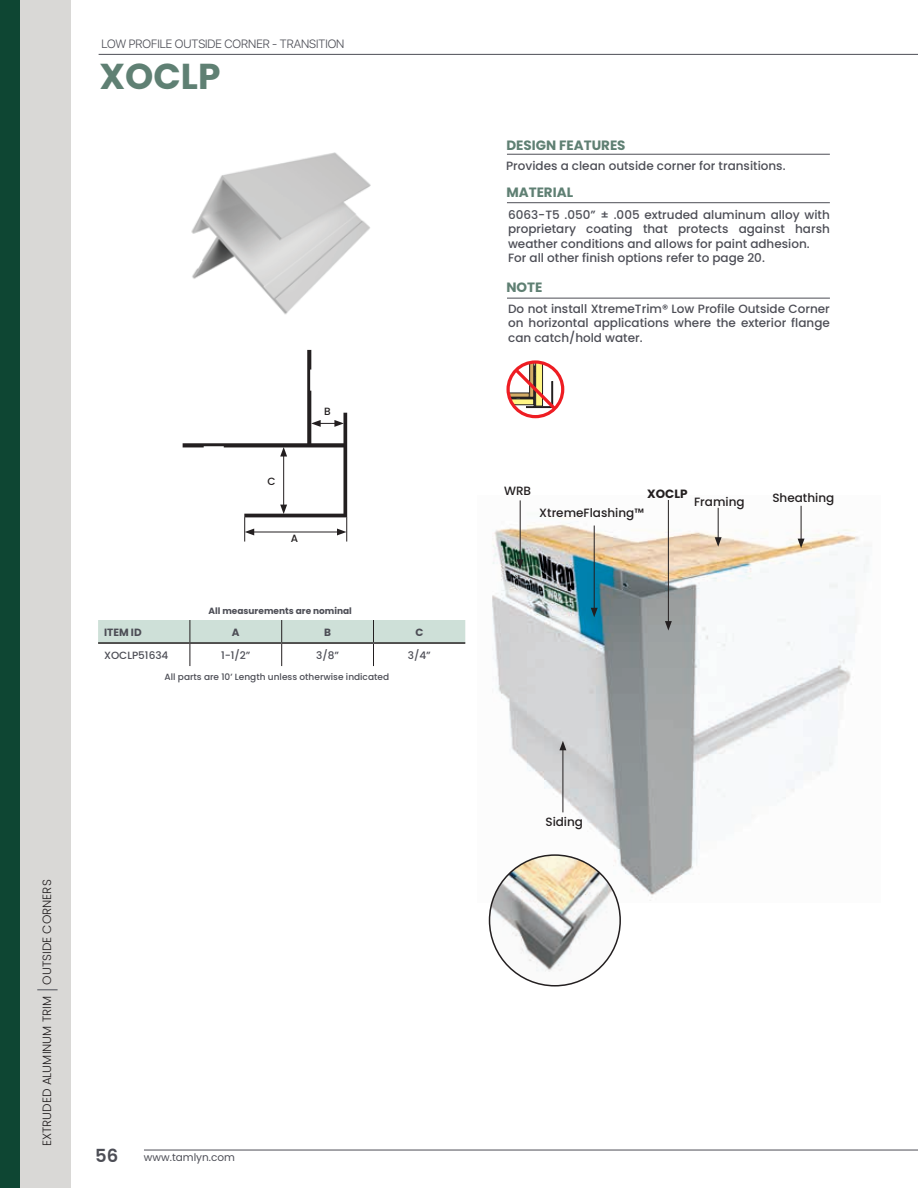
<style>
.page{position:relative;width:918px;height:1188px;background:#fff}
.page>*{position:absolute;margin:0;border:0;box-sizing:border-box;transform-origin:0 0}
.t1{font:700 36px "Poppins";color:#5f8073}
.t2{font:600 18px "Poppins";color:#4d4e56}
.t3{font:700 13.5px "Poppins";color:#5f8073}
.t4{font:500 12px/14.4px "Poppins";color:#4d4e56}
.t5{font:500 12px "Poppins";color:#231f20}
.t6{font:300 12px "Poppins";color:#231f20}
.t7{font:300 12px "SF Pro Display";color:#4d4e56}
.t8{font:700 12px "Poppins";color:#231f20}
.t9{font:500 10.5px "Poppins";color:#4d4e56}
.t10{font:10.5px "Poppins";color:#4d4e56}
.t11{font:700 10.5px "Poppins";color:#4d4e56}
.t12{font:500 10.5px "Poppins";color:#231f20}
.t13{font:500 9px "Poppins";color:#4d4e56}
.t14{font:700 9px "Poppins";color:#4d4e56}
</style>
<div class="page">
<div style="left:0;top:0;width:71px;height:1188px;background:#d9d8d6"></div>
<div style="left:0;top:0;width:20px;height:1188px;background:#0e4633"></div>
<hr style="left:144px;top:1150px;width:774px;height:1px;background:#4d4e56">
<hr style="left:99px;top:54px;width:819px;height:1px;background:#4d4e56">
<svg style="left:37px;top:989px;width:21px;height:1px"></svg>
<img style="left:191px;top:152px;width:180px;height:163px">
<svg style="left:183px;top:350px;width:164px;height:192px"></svg>
<svg style="left:98px;top:620px;width:367px;height:46px"></svg>
<hr style="left:98px;top:642px;width:92px;height:2px;background:#231f20">
<hr style="left:190px;top:642px;width:92px;height:2px;background:#231f20">
<hr style="left:282px;top:642px;width:92px;height:2px;background:#231f20">
<hr style="left:374px;top:642px;width:91px;height:2px;background:#231f20">
<hr style="left:507px;top:154px;width:323px;height:1px;background:#4d4e56">
<hr style="left:507px;top:202px;width:323px;height:1px;background:#4d4e56">
<img style="left:491px;top:500px;width:378px;height:402px">
<hr style="left:668px;top:500px;width:1px;height:123px;background:#231f20">
<svg style="left:665px;top:621px;width:7px;height:10px"></svg>
<hr style="left:718px;top:508px;width:1px;height:32px;background:#231f20">
<svg style="left:715px;top:537px;width:7px;height:10px"></svg>
<hr style="left:594px;top:526px;width:1px;height:84px;background:#231f20">
<svg style="left:591px;top:608px;width:7px;height:9px"></svg>
<hr style="left:520px;top:500px;width:1px;height:62px;background:#231f20">
<svg style="left:517px;top:559px;width:7px;height:10px"></svg>
<hr style="left:563px;top:748px;width:1px;height:64px;background:#231f20">
<svg style="left:559px;top:741px;width:7px;height:9px"></svg>
<hr style="left:801px;top:506px;width:1px;height:35px;background:#231f20">
<svg style="left:798px;top:539px;width:7px;height:9px"></svg>
<img style="left:490px;top:855px;width:130px;height:131px;border-radius:65px">
<hr style="left:507px;top:298px;width:323px;height:1px;background:#4d4e56">
<div style="left:506px;top:360px;width:58px;height:58px;border:3px solid #ee1d23;border-radius:50%"></div>
<svg style="left:508px;top:362px;width:51px;height:51px"></svg>
<p class="t7" style="left:102px;top:35px;width:244px">LOW PROFILE OUTSIDE CORNER - TRANSITION</p>
<h1 class="t1" style="left:99px;top:56px;width:123px">XOCLP</h1>
<p class="t12" style="left:268px;top:475px;width:10px">C</p>
<p class="t12" style="left:291px;top:532px;width:9px">A</p>
<p class="t12" style="left:324px;top:406px;width:8px">B</p>
<p class="t14" style="left:208px;top:606px;width:145px">All measurements are nominal</p>
<p class="t11" style="left:104px;top:626px;width:39px">ITEM ID</p>
<p class="t11" style="left:232px;top:626px;width:9px">A</p>
<p class="t11" style="left:324px;top:626px;width:8px">B</p>
<p class="t11" style="left:415px;top:626px;width:10px">C</p>
<p class="t9" style="left:104px;top:649px;width:66px">XOCLP51634</p>
<p class="t9" style="left:221px;top:649px;width:31px">1-1/2”</p>
<p class="t9" style="left:316px;top:649px;width:24px">3/8”</p>
<p class="t9" style="left:408px;top:649px;width:24px">3/4”</p>
<p class="t13" style="left:165px;top:671px;width:226px">All parts are 10’ Length unless otherwise indicated</p>
<p class="t6" style="left:40px;top:985px;width:106px;rotate:-90deg">OUTSIDE CORNERS</p>
<p class="t6" style="left:40px;top:1146px;width:151px;rotate:-90deg">EXTRUDED ALUMINUM TRIM</p>
<h2 class="t2" style="left:95px;top:1146px;width:25px">56</h2>
<p class="t10" style="left:144px;top:1151px;width:93px">www.tamlyn.com</p>
<p class="t3" style="left:506px;top:137px;width:121px">DESIGN FEATURES</p>
<p class="t3" style="left:506px;top:184px;width:68px">MATERIAL</p>
<p class="t4" style="left:506px;top:159px;width:281px">Provides a clean outside corner for transitions.</p>
<p class="t4" style="left:508px;top:208px;width:323px">6063-T5 .050” ± .005 extruded aluminum alloy with proprietary coating that protects against harsh weather conditions and allows for paint adhesion.<br>For all other finish options refer to page 20.</p>
<p class="t3" style="left:506px;top:280px;width:38px">NOTE</p>
<p class="t4" style="left:508px;top:302px;width:323px;text-align:justify">Do not install XtremeTrim® Low Profile Outside Corner on horizontal applications where the exterior flange can catch/hold water.</p>
<p class="t5" style="left:504px;top:484px;width:29px">WRB</p>
<p class="t8" style="left:647px;top:487px;width:42px">XOCLP</p>
<p class="t5" style="left:694px;top:495px;width:52px">Framing</p>
<p class="t5" style="left:772px;top:491px;width:63px">Sheathing</p>
<p class="t5" style="left:539px;top:506px;width:106px">XtremeFlashing™</p>
<p class="t5" style="left:545px;top:815px;width:39px">Siding</p>
</div>
